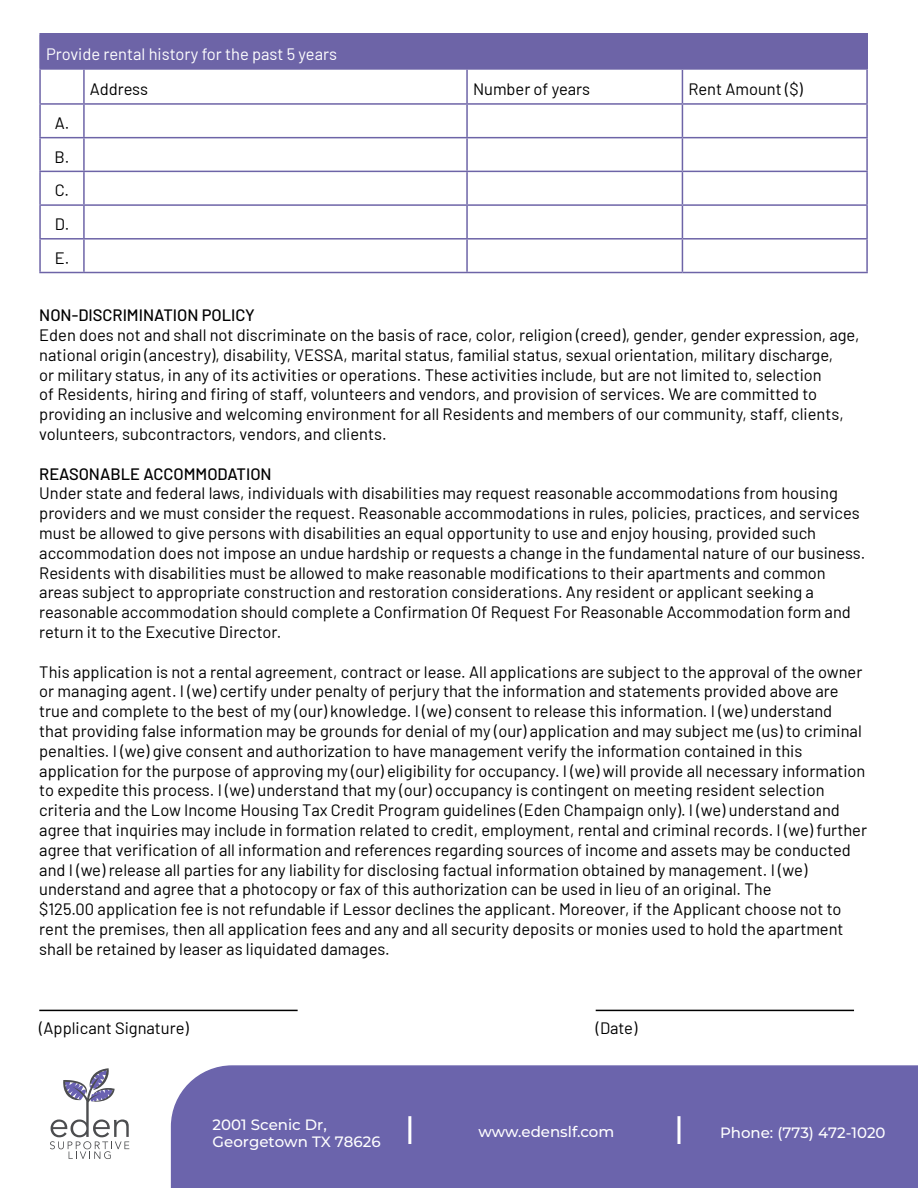
<style>
.page{position:relative;width:918px;height:1188px;background:#fff}
.page>*{position:absolute;margin:0;border:0;box-sizing:border-box;transform-origin:0 0}
.t1{font:16.5px/19.8px "Barlow";color:#000}
.t2{font:500 16.5px "Barlow";color:#000}
.t3{font:16.5px "Barlow";color:#fff}
.t4{font:500 15px/17.2px "Montserrat";color:#fff}
</style>
<div class="page">
<div style="left:40px;top:34px;width:827px;height:35px;background:#6d64a7"></div>
<hr style="left:39px;top:33px;width:45px;height:2px;background:#6d64a7">
<hr style="left:39px;top:35px;width:2px;height:33px;background:#6d64a7">
<hr style="left:84px;top:33px;width:383px;height:2px;background:#6d64a7">
<hr style="left:467px;top:33px;width:215px;height:2px;background:#6d64a7">
<hr style="left:682px;top:33px;width:186px;height:2px;background:#6d64a7">
<hr style="left:866px;top:35px;width:2px;height:33px;background:#6d64a7">
<hr style="left:39px;top:68px;width:45px;height:2px;background:#6d64a7">
<hr style="left:39px;top:70px;width:2px;height:33px;background:#6d64a7">
<hr style="left:84px;top:68px;width:383px;height:2px;background:#6d64a7">
<hr style="left:83px;top:70px;width:2px;height:33px;background:#6d64a7">
<hr style="left:467px;top:68px;width:215px;height:2px;background:#6d64a7">
<hr style="left:466px;top:70px;width:2px;height:33px;background:#6d64a7">
<hr style="left:682px;top:68px;width:186px;height:2px;background:#6d64a7">
<hr style="left:682px;top:70px;width:1px;height:33px;background:#6d64a7">
<hr style="left:866px;top:70px;width:2px;height:33px;background:#6d64a7">
<hr style="left:39px;top:103px;width:45px;height:2px;background:#6d64a7">
<hr style="left:39px;top:105px;width:2px;height:32px;background:#6d64a7">
<hr style="left:84px;top:103px;width:383px;height:2px;background:#6d64a7">
<hr style="left:83px;top:105px;width:2px;height:32px;background:#6d64a7">
<hr style="left:467px;top:103px;width:215px;height:2px;background:#6d64a7">
<hr style="left:466px;top:105px;width:2px;height:32px;background:#6d64a7">
<hr style="left:682px;top:103px;width:186px;height:2px;background:#6d64a7">
<hr style="left:682px;top:105px;width:1px;height:32px;background:#6d64a7">
<hr style="left:866px;top:105px;width:2px;height:32px;background:#6d64a7">
<hr style="left:39px;top:137px;width:45px;height:1px;background:#6d64a7">
<hr style="left:39px;top:138px;width:2px;height:33px;background:#6d64a7">
<hr style="left:84px;top:137px;width:383px;height:1px;background:#6d64a7">
<hr style="left:83px;top:138px;width:2px;height:33px;background:#6d64a7">
<hr style="left:467px;top:137px;width:215px;height:1px;background:#6d64a7">
<hr style="left:466px;top:138px;width:2px;height:33px;background:#6d64a7">
<hr style="left:682px;top:137px;width:186px;height:1px;background:#6d64a7">
<hr style="left:682px;top:138px;width:1px;height:33px;background:#6d64a7">
<hr style="left:866px;top:138px;width:2px;height:33px;background:#6d64a7">
<hr style="left:39px;top:171px;width:45px;height:1px;background:#6d64a7">
<hr style="left:39px;top:172px;width:2px;height:32px;background:#6d64a7">
<hr style="left:84px;top:171px;width:383px;height:1px;background:#6d64a7">
<hr style="left:83px;top:172px;width:2px;height:32px;background:#6d64a7">
<hr style="left:467px;top:171px;width:215px;height:1px;background:#6d64a7">
<hr style="left:466px;top:172px;width:2px;height:32px;background:#6d64a7">
<hr style="left:682px;top:171px;width:186px;height:1px;background:#6d64a7">
<hr style="left:682px;top:172px;width:1px;height:32px;background:#6d64a7">
<hr style="left:866px;top:172px;width:2px;height:32px;background:#6d64a7">
<hr style="left:39px;top:204px;width:45px;height:2px;background:#6d64a7">
<hr style="left:39px;top:206px;width:2px;height:32px;background:#6d64a7">
<hr style="left:84px;top:204px;width:383px;height:2px;background:#6d64a7">
<hr style="left:83px;top:206px;width:2px;height:32px;background:#6d64a7">
<hr style="left:467px;top:204px;width:215px;height:2px;background:#6d64a7">
<hr style="left:466px;top:206px;width:2px;height:32px;background:#6d64a7">
<hr style="left:682px;top:204px;width:186px;height:2px;background:#6d64a7">
<hr style="left:682px;top:206px;width:1px;height:32px;background:#6d64a7">
<hr style="left:866px;top:206px;width:2px;height:32px;background:#6d64a7">
<hr style="left:39px;top:238px;width:45px;height:2px;background:#6d64a7">
<hr style="left:39px;top:240px;width:2px;height:32px;background:#6d64a7">
<hr style="left:84px;top:238px;width:383px;height:2px;background:#6d64a7">
<hr style="left:83px;top:240px;width:2px;height:32px;background:#6d64a7">
<hr style="left:467px;top:238px;width:215px;height:2px;background:#6d64a7">
<hr style="left:466px;top:240px;width:2px;height:32px;background:#6d64a7">
<hr style="left:682px;top:238px;width:186px;height:2px;background:#6d64a7">
<hr style="left:682px;top:240px;width:1px;height:32px;background:#6d64a7">
<hr style="left:866px;top:240px;width:2px;height:32px;background:#6d64a7">
<hr style="left:39px;top:272px;width:45px;height:1px;background:#6d64a7">
<hr style="left:84px;top:272px;width:383px;height:1px;background:#6d64a7">
<hr style="left:467px;top:272px;width:215px;height:1px;background:#6d64a7">
<hr style="left:682px;top:272px;width:186px;height:1px;background:#6d64a7">
<svg style="left:50px;top:1068px;width:79px;height:91px"></svg>
<div style="left:170px;top:1065px;width:748px;height:123px;background:#6b64ac"></div>
<hr style="left:408px;top:1116px;width:3px;height:28px;background:#fff">
<hr style="left:677px;top:1116px;width:3px;height:28px;background:#fff">
<hr style="left:596px;top:1010px;width:258px;height:1px;background:#000">
<hr style="left:39px;top:1010px;width:259px;height:1px;background:#000">
<p class="t3" style="left:46px;top:42px;width:292px">Provide rental history for the past 5 years</p>
<p class="t1" style="left:90px;top:78px;width:60px">Address</p>
<p class="t1" style="left:473px;top:78px;width:119px">Number of years</p>
<p class="t1" style="left:688px;top:78px;width:116px">Rent Amount ($)</p>
<p class="t1" style="left:55px;top:105px;width:16px;line-height:33.8px;text-align:justify">A.<br>B.<br>C.<br>D.<br>E.</p>
<p class="t2" style="left:39px;top:303px;width:217px">NON-DISCRIMINATION POLICY</p>
<p class="t1" style="left:39px;top:324px;width:822px">Eden does not and shall not discriminate on the basis of race, color, religion (creed), gender, gender expression, age, national origin (ancestry), disability, VESSA, marital status, familial status, sexual orientation, military discharge,<br>or military status, in any of its activities or operations. These activities include, but are not limited to, selection<br>of Residents, hiring and firing of staff, volunteers and vendors, and provision of services. We are committed to providing an inclusive and welcoming environment for all Residents and members of our community, staff, clients, volunteers, subcontractors, vendors, and clients.</p>
<p class="t2" style="left:39px;top:462px;width:234px">REASONABLE ACCOMMODATION</p>
<p class="t1" style="left:39px;top:482px;width:828px">Under state and federal laws, individuals with disabilities may request reasonable accommodations from housing providers and we must consider the request. Reasonable accommodations in rules, policies, practices, and services must be allowed to give persons with disabilities an equal opportunity to use and enjoy housing, provided such accommodation does not impose an undue hardship or requests a change in the fundamental nature of our business.<br>Residents with disabilities must be allowed to make reasonable modifications to their apartments and common areas subject to appropriate construction and restoration considerations. Any resident or applicant seeking a reasonable accommodation should complete a Confirmation Of Request For Reasonable Accommodation form and return it to the Executive Director.</p>
<p class="t1" style="left:39px;top:660px;width:829px">This application is not a rental agreement, contract or lease. All applications are subject to the approval of the owner or managing agent. I (we) certify under penalty of perjury that the information and statements provided above are true and complete to the best of my (our) knowledge. I (we) consent to release this information. I (we) understand<br>that providing false information may be grounds for denial of my (our) application and may subject me (us) to criminal penalties. I (we) give consent and authorization to have management verify the information contained in this application for the purpose of approving my (our) eligibility for occupancy. I (we) will provide all necessary information to expedite this process. I (we) understand that my (our) occupancy is contingent on meeting resident selection criteria and the Low Income Housing Tax Credit Program guidelines (Eden Champaign only). I (we) understand and agree that inquiries may include in formation related to credit, employment, rental and criminal records. I (we) further agree that verification of all information and references regarding sources of income and assets may be conducted and I (we) release all parties for any liability for disclosing factual information obtained by management. I (we) understand and agree that a photocopy or fax of this authorization can be used in lieu of an original. The<br>$125.00 application fee is not refundable if Lessor declines the applicant. Moreover, if the Applicant choose not to rent the premises, then all application fees and any and all security deposits or monies used to hold the apartment shall be retained by leaser as liquidated damages.</p>
<p class="t1" style="left:39px;top:1017px;width:151px">(Applicant Signature)</p>
<p class="t1" style="left:596px;top:1017px;width:43px">(Date)</p>
<p class="t4" style="left:213px;top:1116px;width:170px">2001 Scenic Dr,<br>Georgetown TX 78626</p>
<p class="t4" style="left:720px;top:1124px;width:167px">Phone: (773) 472-1020</p>
<p class="t4" style="left:479px;top:1123px;width:137px">www.edenslf.com</p>
</div>
